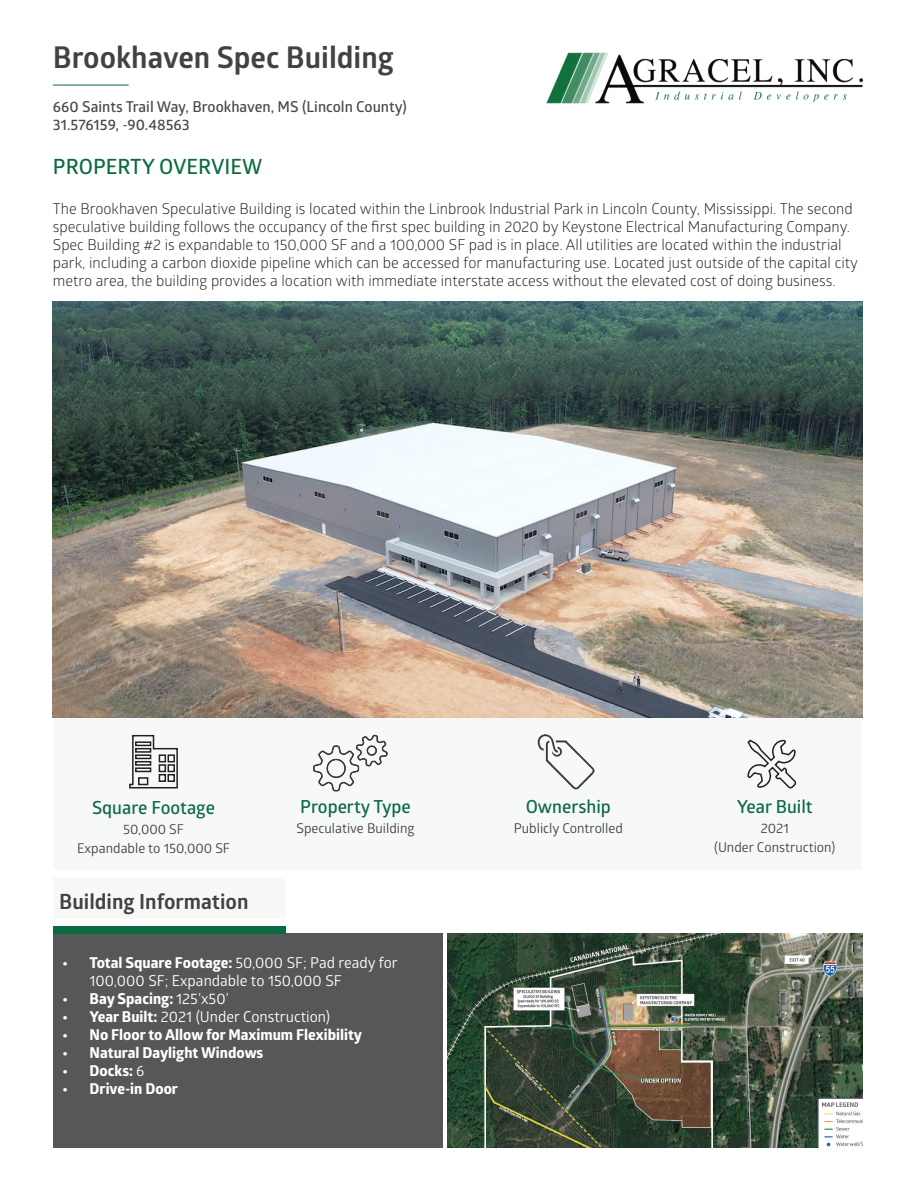
<style>
.page{position:relative;width:918px;height:1188px;background:#fff}
.page>*{position:absolute;margin:0;border:0;box-sizing:border-box;transform-origin:0 0}
.t1{font:700 30px "Glober";color:#424242}
.t2{font:700 21px "Glober";color:#424242}
.t3{font:600 21px "Glober";color:#0c6b41}
.t4{font:600 18px "Glober";color:#0c6b41}
.t5{font:15px/18px "Glober";color:#231f20}
.t6{font:15px/18px "Glober";color:#fff}
.t7{font:700 15px "Globerx";color:#fff}
.t8{font:600 15px/18px "Glober";color:#444b4c}
.t9{font:13.5px/19.5px "Glober";color:#424242;text-align:center}
.s1{font-family:"Globerx";font-weight:700}
.s2{font-family:"Glober";font-weight:400}
</style>
<div class="page">
<hr style="left:53px;top:85px;width:76px;height:1px;background:#0c6a40">
<img style="left:546px;top:52px;width:317px;height:52px">
<div style="left:53px;top:718px;width:808px;height:151px;background:#f7f8f9"></div>
<div style="left:53px;top:933px;width:390px;height:215px;background:#565758"></div>
<div style="left:53px;top:877px;width:232px;height:42px;background:#f8f8f7"></div>
<div style="left:53px;top:926px;width:232px;height:7px;background:#0c6a40"></div>
<img style="left:313px;top:734px;width:75px;height:58px">
<img style="left:537px;top:734px;width:58px;height:56px">
<svg style="left:747px;top:739px;width:50px;height:50px"></svg>
<svg style="left:129px;top:734px;width:49px;height:55px"></svg>
<img style="left:448px;top:933px;width:415px;height:215px">
<img style="left:52px;top:302px;width:810px;height:415px">
<p class="t1" style="left:53px;top:37px;width:342px">Brookhaven Spec Building</p>
<p class="t8" style="left:53px;top:97px;width:355px">660 Saints Trail Way, Brookhaven, MS (Lincoln County)<br>31.576159, -90.48563</p>
<p class="t3" style="left:53px;top:152px;width:211px">PROPERTY OVERVIEW</p>
<p class="t5" style="left:53px;top:199px;width:807px">The Brookhaven Speculative Building is located within the Linbrook Industrial Park in Lincoln County, Mississippi. The second speculative building follows the occupancy of the first spec building in 2020 by Keystone Electrical Manufacturing Company.<br>Spec Building #2 is expandable to 150,000 SF and a 100,000 SF pad is in place. All utilities are located within the industrial park, including a carbon dioxide pipeline which can be accessed for manufacturing use. Located just outside of the capital city metro area, the building provides a location with immediate interstate access without the elevated cost of doing business.</p>
<p class="t4" style="left:92px;top:795px;width:124px">Square Footage</p>
<p class="t9" style="left:77px;top:819px;width:154px">50,000 SF<br>Expandable to 150,000 SF</p>
<p class="t2" style="left:59px;top:887px;width:191px">Building Information</p>
<p class="t4" style="left:300px;top:794px;width:112px">Property Type</p>
<p class="t9" style="left:296px;top:818px;width:120px">Speculative Building</p>
<p class="t6" style="left:90px;top:953px;width:310px;text-indent:-27px"><span class="s1">• Total Square Footage:</span> 50,000 SF; Pad ready for<br>100,000 SF; Expandable to 150,000 SF</p>
<p class="t7" style="left:63px;top:988px;width:168px">• Bay Spacing: <span class="s2">125’x50’</span></p>
<p class="t6" style="left:63px;top:1007px;width:269px"><span class="s1">• Year Built:</span> 2021 (Under Construction)</p>
<p class="t7" style="left:63px;top:1024px;width:301px">• No Floor to Allow for Maximum Flexibility</p>
<p class="t7" style="left:63px;top:1042px;width:202px">• Natural Daylight Windows</p>
<p class="t7" style="left:63px;top:1060px;width:83px">• Docks: <span class="s2">6</span></p>
<p class="t7" style="left:63px;top:1078px;width:117px">• Drive-in Door</p>
<p class="t4" style="left:526px;top:794px;width:87px">Ownership</p>
<p class="t9" style="left:514px;top:818px;width:111px">Publicly Controlled</p>
<p class="t4" style="left:737px;top:794px;width:77px">Year Built</p>
<p class="t9" style="left:714px;top:818px;width:123px">2021<br>(Under Construction)</p>
</div>
